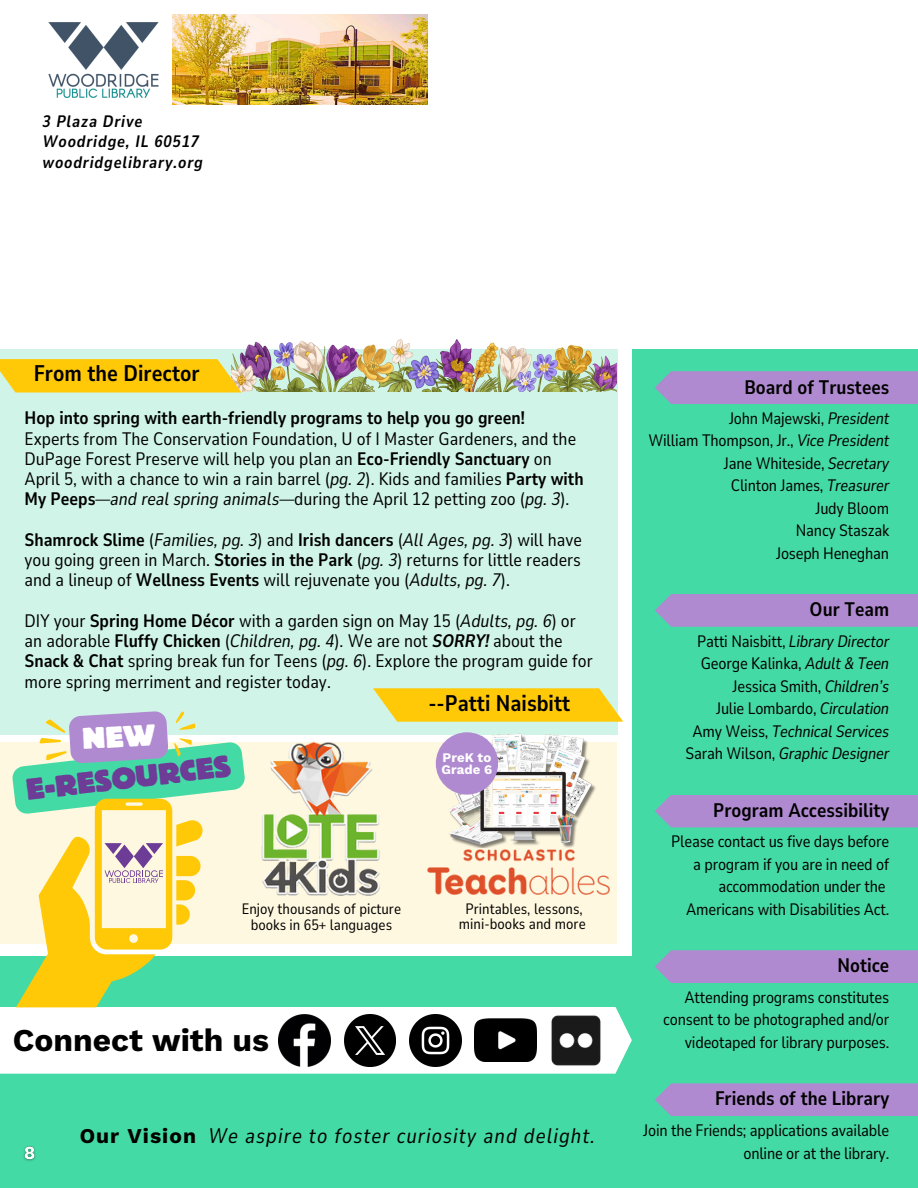
<style>
.page{position:relative;width:918px;height:1188px;background:#fff}
.page>*{position:absolute;margin:0;border:0;box-sizing:border-box;transform-origin:0 0}
.t1{font:700 31.8px "Work Sans";color:#000}
.t2{font:800 31.35px "Bloc";color:#6c3c97}
.t3{font:700 22.5px "Nunito Sans 10 pt Condensed";color:#000}
.t4{font:italic 21px "Nunito Sans 10 pt Condensed";letter-spacing:.05em;color:#000}
.t5{font:700 21px "Work Sans";letter-spacing:.05em;color:#000}
.t6{font:700 19.5px "Nunito Sans 10 pt Condensed";color:#000}
.t7{font:18px/20.2px "Nunito Sans 10 pt Condensed";color:#000}
.t8{font:16.5px/22.5px "Nunito Sans 10 pt Condensed";letter-spacing:-.015em;color:#000;text-align:right}
.t9{font:italic 16.5px "Nunito Sans 10 pt Condensed";letter-spacing:-.015em;color:#000}
.t10{font:italic 700 16.5px/20.2px "Nunito Sans 10 pt Condensed";letter-spacing:.05em;color:#000}
.t11{font:15px/14.7px "Nunito Sans 10 pt Condensed";color:#000;text-align:center}
.t12{font:700 13.2px "Work Sans";color:#fff}
.s1{font-weight:700}
.s2{font-style:italic}
.s3{font-weight:700;font-style:italic}
.s4{font-style:normal}
</style>
<div class="page">
<img style="left:48px;top:15px;width:380px;height:90px">
<div style="left:0;top:957px;width:632px;height:231px;background:#44daa5"></div>
<div style="left:0;top:349px;width:617px;height:385px;background:#d0f5e8"></div>
<div style="left:632px;top:349px;width:286px;height:839px;background:#44daa5"></div>
<div style="left:655px;top:371px;width:263px;height:33px;background:#b08ad0"></div>
<div style="left:655px;top:594px;width:263px;height:33px;background:#b08ad0"></div>
<div style="left:655px;top:950px;width:263px;height:33px;background:#b08ad0"></div>
<div style="left:655px;top:1083px;width:263px;height:33px;background:#b08ad0"></div>
<img style="left:232px;top:340px;width:384px;height:52px">
<svg style="left:0;top:359px;width:242px;height:34px;background:#fbcb19"></svg>
<div style="left:655px;top:795px;width:263px;height:32px;background:#b08ad0"></div>
<img style="left:23px;top:1146px;width:13px;height:15px">
<svg style="left:0;top:688px;width:632px;height:386px"></svg>
<p class="t10" style="left:42px;top:111px;width:162px">3 Plaza Drive<br>Woodridge, IL 60517 woodridgelibrary.org</p>
<h2 class="t3" style="left:34px;top:359px;width:168px">From the Director</h2>
<h3 class="t7" style="left:25px;top:408px;width:561px"><span class="s1">Hop into spring with earth-friendly programs to help you go green!<br></span>Experts from The Conservation Foundation, U of I Master Gardeners, and the DuPage Forest Preserve will help you plan an <span class="s1">Eco-Friendly Sanctuary</span> on April 5, with a chance to win a rain barrel (<span class="s2">pg. 2</span>). Kids and families <span class="s1">Party with My Peeps</span>—<span class="s2">and real spring animals—</span>during the April 12 petting zoo (<span class="s2">pg. 3</span>).</h3>
<h4 class="t7" style="left:25px;top:530px;width:559px;text-align:justify"><span class="s1">Shamrock Slime</span> (<span class="s2">Families, pg. 3</span>) and <span class="s1">Irish dancers</span> (<span class="s2">All Ages, pg. 3</span>) will have you going green in March. <span class="s1">Stories in the Park</span> (<span class="s2">pg. 3</span>) returns for little readers and a lineup of <span class="s1">Wellness Events</span> will rejuvenate you (<span class="s2">Adults, pg. 7</span>).</h4>
<p class="t7" style="left:25px;top:611px;width:570px">DIY your <span class="s1">Spring Home Décor</span> with a garden sign on May 15 (<span class="s2">Adults, pg. 6</span>) or an adorable <span class="s1">Fluffy Chicken</span> (<span class="s2">Children, pg. 4</span>). We are not <span class="s3">SORRY!</span> about the <span class="s1">Snack &amp; Chat</span> spring break fun for Teens (<span class="s2">pg. 6</span>). Explore the program guide for more spring merriment and register today.</p>
<p class="t3" style="left:428px;top:688px;width:143px">--Patti Naisbitt</p>
<h2 class="t2" style="left:24px;top:773px;width:207px;rotate:-7deg">E-RESOURCES</h2>
<p class="t12" style="left:443px;top:750px;width:50px">PreK to</p>
<p class="t12" style="left:442px;top:762px;width:52px">Grade 6</p>
<p class="t11" style="left:242px;top:901px;width:161px;line-height:15.8px">Enjoy thousands of picture books in 65+ languages</p>
<p class="t1" style="left:13px;top:1021px;width:258px">Connect with us</p>
<p class="t11" style="left:459px;top:902px;width:128px">Printables, lessons, mini-books and more</p>
<h4 class="t5" style="left:80px;top:1123px;width:118px">Our Vision</h4>
<p class="t4" style="left:208px;top:1121px;width:389px">We aspire to foster curiosity and delight.</p>
<p class="t6" style="left:744px;top:374px;width:146px">Board of Trustees</p>
<p class="t8" style="left:729px;top:407px;width:162px">John Majewski, <span class="s2">President</span></p>
<h6 class="t8" style="left:648px;top:430px;width:242px">William Thompson, Jr., <span class="s2">Vice President</span></h6>
<p class="t8" style="left:724px;top:452px;width:167px">Jane Whiteside, <span class="s2">Secretary</span></p>
<h2 class="t8" style="left:731px;top:475px;width:160px">Clinton James, <span class="s2">Treasurer</span></h2>
<h5 class="t8" style="left:815px;top:497px;width:75px">Judy Bloom</h5>
<h5 class="t8" style="left:796px;top:520px;width:95px">Nancy Staszak</h5>
<h5 class="t8" style="left:776px;top:542px;width:115px">Joseph Heneghan</h5>
<p class="t6" style="left:810px;top:597px;width:81px">Our Team</p>
<p class="t9" style="left:697px;top:630px;width:194px"><span class="s4">Patti Naisbitt,</span> Library Director</p>
<p class="t8" style="left:701px;top:652px;width:190px">George Kalinka, <span class="s2">Adult &amp; Teen</span></p>
<p class="t8" style="left:733px;top:675px;width:158px">Jessica Smith, <span class="s2">Children’s</span></p>
<h2 class="t8" style="left:716px;top:697px;width:175px">Julie Lombardo, <span class="s2">Circulation</span></h2>
<p class="t9" style="left:692px;top:720px;width:198px"><span class="s4">Amy Weiss,</span> Technical Services</p>
<p class="t9" style="left:686px;top:742px;width:205px"><span class="s4">Sarah Wilson,</span> Graphic Designer</p>
<p class="t6" style="left:713px;top:797px;width:177px">Program Accessibility</p>
<p class="t8" style="left:671px;top:831px;width:219px">Please contact us five days before</p>
<p class="t8" style="left:693px;top:853px;width:198px">a program if you are in need of accommodation under the</p>
<p class="t8" style="left:686px;top:898px;width:204px">Americans with Disabilities Act.</p>
<p class="t6" style="left:837px;top:953px;width:53px">Notice</p>
<p class="t8" style="left:663px;top:986px;width:227px">Attending programs constitutes consent to be photographed and/or videotaped for library purposes.</p>
<h1 class="t6" style="left:715px;top:1086px;width:176px">Friends of the Library</h1>
<p class="t8" style="left:643px;top:1119px;width:248px">Join the Friends; applications available online or at the library.</p>
</div>
